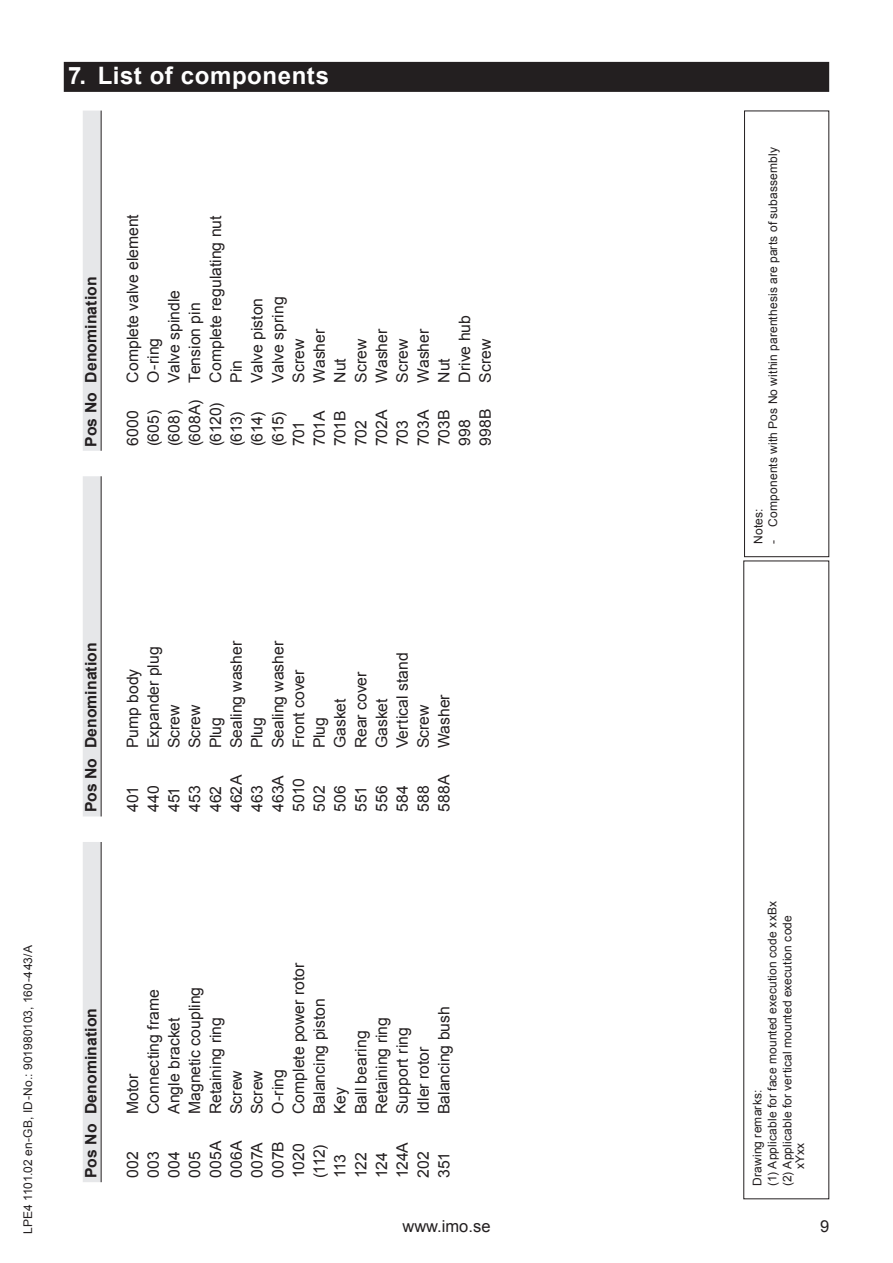
<style>
.page{position:relative;width:893px;height:1263px;background:#fff}
.page>*{position:absolute;margin:0;border:0;box-sizing:border-box;transform-origin:0 0}
.t1{font:700 24px "Arial";letter-spacing:.025em;color:#fff}
.t2{font:16.5px "Arial";color:#231f20}
.t3{font:15.75px/20.7px "Arial";color:#231f20}
.t4{font:700 15.75px "Arial";letter-spacing:.005em;color:#231f20}
.t5{font:12px/14.9px "Arial";letter-spacing:.01em;color:#231f20}
</style>
<div class="page">
<div style="left:83px;top:842px;width:18px;height:340px;background:#e6e7e9"></div>
<hr style="left:101px;top:842px;width:1px;height:340px;background:#231f20">
<div style="left:83px;top:476px;width:18px;height:340px;background:#e6e7e9"></div>
<hr style="left:101px;top:476px;width:1px;height:340px;background:#231f20">
<div style="left:83px;top:111px;width:18px;height:340px;background:#e6e7e9"></div>
<hr style="left:101px;top:111px;width:1px;height:340px;background:#231f20">
<div style="left:64px;top:62px;width:765px;height:30px;background:#231f20"></div>
<div style="left:744px;top:111px;width:85px;height:446px;border:1px solid #231f20"></div>
<h1 class="t1" style="left:68px;top:60px;width:263px">7. List of components</h1>
<p class="t4" style="left:80px;top:446px;width:171px;rotate:-90deg">Pos No Denomination</p>
<p class="t3" style="left:122px;top:383px;width:170px;rotate:-90deg">Complete valve element</p>
<p class="t3" style="left:205px;top:383px;width:169px;rotate:-90deg">Complete regulating nut</p>
<p class="t3" style="left:164px;top:446px;width:158px;text-indent:64px;rotate:-90deg">Valve spindle (608A) Tension pin (6120)</p>
<p class="t3" style="left:268px;top:383px;width:87px;rotate:-90deg">Valve spring</p>
<p class="t3" style="left:247px;top:383px;width:86px;rotate:-90deg">Valve piston</p>
<p class="t3" style="left:143px;top:383px;width:46px;rotate:-90deg">O-ring</p>
<p class="t3" style="left:288px;top:383px;width:45px;rotate:-90deg">Screw</p>
<p class="t3" style="left:226px;top:383px;width:24px;rotate:-90deg">Pin</p>
<p class="t3" style="left:143px;top:446px;width:38px;rotate:-90deg">(605)</p>
<p class="t3" style="left:164px;top:446px;width:38px;rotate:-90deg">(608)</p>
<p class="t3" style="left:122px;top:446px;width:38px;rotate:-90deg">6000</p>
<p class="t3" style="left:268px;top:446px;width:37px;rotate:-90deg">(615)</p>
<p class="t3" style="left:226px;top:446px;width:36px;rotate:-90deg">(613)</p>
<p class="t3" style="left:247px;top:446px;width:36px;rotate:-90deg">(614)</p>
<p class="t3" style="left:288px;top:446px;width:27px;rotate:-90deg">701</p>
<p class="t3" style="left:309px;top:383px;width:56px;rotate:-90deg">Washer</p>
<p class="t3" style="left:330px;top:383px;width:26px;rotate:-90deg">Nut</p>
<p class="t3" style="left:351px;top:383px;width:45px;rotate:-90deg">Screw</p>
<p class="t3" style="left:371px;top:383px;width:56px;rotate:-90deg">Washer</p>
<p class="t3" style="left:392px;top:383px;width:45px;rotate:-90deg">Screw</p>
<p class="t3" style="left:413px;top:383px;width:56px;rotate:-90deg">Washer</p>
<p class="t3" style="left:434px;top:383px;width:26px;rotate:-90deg">Nut</p>
<p class="t3" style="left:454px;top:383px;width:69px;rotate:-90deg">Drive hub</p>
<p class="t3" style="left:475px;top:383px;width:45px;rotate:-90deg">Screw</p>
<p class="t3" style="left:309px;top:446px;width:37px;rotate:-90deg">701A</p>
<p class="t3" style="left:330px;top:446px;width:37px;rotate:-90deg">701B</p>
<p class="t3" style="left:351px;top:446px;width:28px;rotate:-90deg">702</p>
<p class="t3" style="left:371px;top:446px;width:38px;rotate:-90deg">702A</p>
<p class="t3" style="left:392px;top:446px;width:28px;rotate:-90deg">703</p>
<p class="t3" style="left:413px;top:446px;width:38px;rotate:-90deg">703A</p>
<p class="t3" style="left:434px;top:446px;width:38px;rotate:-90deg">703B</p>
<p class="t3" style="left:454px;top:446px;width:28px;rotate:-90deg">998</p>
<p class="t3" style="left:475px;top:446px;width:39px;rotate:-90deg">998B</p>
<p class="t5" style="left:766px;top:544px;width:398px;rotate:-90deg">- Components with Pos No within parenthesis are parts of subassembly</p>
<p class="t5" style="left:751px;top:544px;width:37px;rotate:-90deg">Notes:</p>
<p class="t5" style="left:21px;top:1234px;width:290px;rotate:-90deg">LPE4 1101.02 en-GB, ID-No.: 901980103, 160-443/A</p>
<p class="t4" style="left:80px;top:812px;width:171px;rotate:-90deg">Pos No Denomination</p>
<p class="t3" style="left:143px;top:748px;width:103px;rotate:-90deg">Expander plug</p>
<p class="t3" style="left:122px;top:748px;width:81px;rotate:-90deg">Pump body</p>
<p class="t3" style="left:164px;top:748px;width:45px;rotate:-90deg">Screw</p>
<p class="t3" style="left:185px;top:748px;width:45px;rotate:-90deg">Screw</p>
<p class="t3" style="left:268px;top:748px;width:109px;rotate:-90deg">Sealing washer</p>
<p class="t3" style="left:226px;top:748px;width:109px;rotate:-90deg">Sealing washer</p>
<p class="t3" style="left:288px;top:748px;width:81px;rotate:-90deg">Front cover</p>
<p class="t3" style="left:247px;top:748px;width:33px;rotate:-90deg">Plug</p>
<p class="t3" style="left:205px;top:748px;width:33px;rotate:-90deg">Plug</p>
<p class="t3" style="left:330px;top:748px;width:51px;rotate:-90deg">Gasket</p>
<p class="t3" style="left:309px;top:748px;width:33px;rotate:-90deg">Plug</p>
<p class="t3" style="left:351px;top:748px;width:78px;rotate:-90deg">Rear cover</p>
<p class="t3" style="left:371px;top:748px;width:51px;rotate:-90deg">Gasket</p>
<p class="t3" style="left:392px;top:748px;width:97px;rotate:-90deg">Vertical stand</p>
<p class="t3" style="left:413px;top:748px;width:45px;rotate:-90deg">Screw</p>
<p class="t3" style="left:434px;top:748px;width:56px;rotate:-90deg">Washer</p>
<p class="t3" style="left:122px;top:812px;width:27px;rotate:-90deg">401</p>
<p class="t3" style="left:143px;top:812px;width:28px;rotate:-90deg">440</p>
<p class="t3" style="left:164px;top:812px;width:27px;rotate:-90deg">451</p>
<p class="t3" style="left:185px;top:812px;width:28px;rotate:-90deg">453</p>
<p class="t3" style="left:205px;top:812px;width:28px;rotate:-90deg">462</p>
<p class="t3" style="left:226px;top:812px;width:39px;rotate:-90deg">462A</p>
<p class="t3" style="left:247px;top:812px;width:28px;rotate:-90deg">463</p>
<p class="t3" style="left:268px;top:812px;width:39px;rotate:-90deg">463A</p>
<p class="t3" style="left:288px;top:812px;width:36px;rotate:-90deg">5010</p>
<p class="t3" style="left:309px;top:812px;width:28px;rotate:-90deg">502</p>
<p class="t3" style="left:330px;top:812px;width:28px;rotate:-90deg">506</p>
<p class="t3" style="left:351px;top:812px;width:27px;rotate:-90deg">551</p>
<p class="t3" style="left:371px;top:812px;width:28px;rotate:-90deg">556</p>
<p class="t3" style="left:392px;top:812px;width:28px;rotate:-90deg">584</p>
<p class="t3" style="left:413px;top:812px;width:28px;rotate:-90deg">588</p>
<p class="t3" style="left:434px;top:812px;width:39px;rotate:-90deg">588A</p>
<p class="t4" style="left:80px;top:1178px;width:171px;rotate:-90deg">Pos No Denomination</p>
<p class="t3" style="left:122px;top:1114px;width:42px;rotate:-90deg">Motor</p>
<p class="t3" style="left:185px;top:1114px;width:129px;rotate:-90deg">Magnetic coupling</p>
<p class="t3" style="left:143px;top:1114px;width:126px;rotate:-90deg">Connecting frame</p>
<p class="t3" style="left:164px;top:1114px;width:98px;rotate:-90deg">Angle bracket</p>
<p class="t3" style="left:205px;top:1114px;width:99px;rotate:-90deg">Retaining ring</p>
<p class="t3" style="left:226px;top:1114px;width:45px;rotate:-90deg">Screw</p>
<p class="t3" style="left:247px;top:1114px;width:45px;rotate:-90deg">Screw</p>
<p class="t3" style="left:288px;top:1114px;width:153px;rotate:-90deg">Complete power rotor</p>
<p class="t3" style="left:309px;top:1114px;width:117px;rotate:-90deg">Balancing piston</p>
<p class="t3" style="left:371px;top:1114px;width:99px;rotate:-90deg">Retaining ring</p>
<p class="t3" style="left:392px;top:1114px;width:88px;rotate:-90deg">Support ring</p>
<p class="t3" style="left:351px;top:1114px;width:85px;rotate:-90deg">Ball bearing</p>
<p class="t3" style="left:413px;top:1114px;width:69px;rotate:-90deg">Idler rotor</p>
<p class="t3" style="left:268px;top:1114px;width:46px;rotate:-90deg">O-ring</p>
<p class="t3" style="left:330px;top:1114px;width:28px;rotate:-90deg">Key</p>
<p class="t3" style="left:434px;top:1114px;width:109px;rotate:-90deg">Balancing bush</p>
<p class="t3" style="left:122px;top:1178px;width:28px;rotate:-90deg">002</p>
<p class="t3" style="left:143px;top:1178px;width:28px;rotate:-90deg">003</p>
<p class="t3" style="left:164px;top:1178px;width:28px;rotate:-90deg">004</p>
<p class="t3" style="left:185px;top:1178px;width:28px;rotate:-90deg">005</p>
<p class="t3" style="left:205px;top:1178px;width:39px;rotate:-90deg">005A</p>
<p class="t3" style="left:226px;top:1178px;width:39px;rotate:-90deg">006A</p>
<p class="t3" style="left:247px;top:1178px;width:37px;rotate:-90deg">007A</p>
<p class="t3" style="left:268px;top:1178px;width:38px;rotate:-90deg">007B</p>
<p class="t3" style="left:288px;top:1178px;width:36px;rotate:-90deg">1020</p>
<p class="t3" style="left:309px;top:1178px;width:35px;rotate:-90deg">(112)</p>
<p class="t3" style="left:330px;top:1178px;width:26px;rotate:-90deg">113</p>
<p class="t3" style="left:351px;top:1178px;width:27px;rotate:-90deg">122</p>
<p class="t3" style="left:371px;top:1178px;width:27px;rotate:-90deg">124</p>
<p class="t3" style="left:392px;top:1178px;width:37px;rotate:-90deg">124A</p>
<p class="t3" style="left:413px;top:1178px;width:28px;rotate:-90deg">202</p>
<p class="t3" style="left:434px;top:1178px;width:27px;rotate:-90deg">351</p>
<p class="t5" style="left:750px;top:1186px;width:286px;rotate:-90deg">Drawing remarks:<br>(1) Applicable for face mounted execution code xxBx (2) Applicable for vertical mounted execution code</p>
<p class="t5" style="left:793px;top:1169px;width:28px;rotate:-90deg">xYxx</p>
<p class="t2" style="left:402px;top:1216px;width:90px">www.imo.se</p>
<p class="t2" style="left:820px;top:1216px;width:11px">9</p>
</div>
